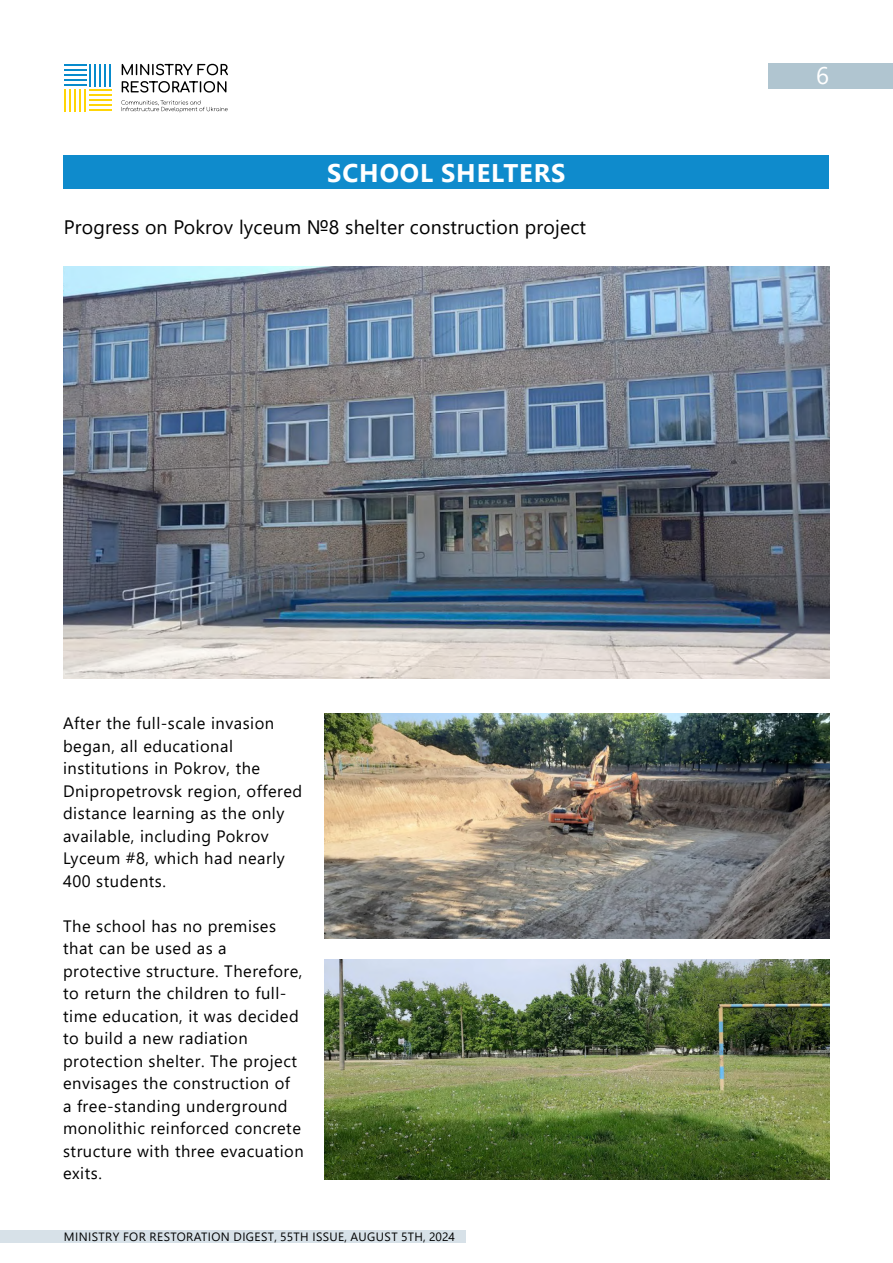
<style>
.page{position:relative;width:893px;height:1263px;background:#fff}
.page>*{position:absolute;margin:0;border:0;box-sizing:border-box;transform-origin:0 0}
.t1{font:700 25.5px "Segoe UI";letter-spacing:.035em;color:#fff}
.t2{font:24px "Segoe UI";color:#fff}
.t3{font:19.5px "Segoe UI";letter-spacing:.01em;color:#000}
.t4{font:16.5px/22.5px "Segoe UI";letter-spacing:.03em;color:#000}
.t5{font:12px "Segoe UI";letter-spacing:.035em;color:#000}
</style>
<div class="page">
<div style="left:0;top:1230px;width:465px;height:12px;background:#d7e1e8"></div>
<div style="left:768px;top:64px;width:125px;height:25px;background:#b0c5d0"></div>
<hr style="left:64px;top:64px;width:22px;height:2px;background:#088bcc">
<hr style="left:64px;top:84px;width:22px;height:2px;background:#088bcc">
<hr style="left:64px;top:74px;width:22px;height:2px;background:#088bcc">
<hr style="left:64px;top:79px;width:22px;height:2px;background:#088bcc">
<hr style="left:64px;top:69px;width:22px;height:2px;background:#088bcc">
<hr style="left:109px;top:64px;width:2px;height:22px;background:#088bcc">
<hr style="left:89px;top:64px;width:2px;height:22px;background:#088bcc">
<hr style="left:99px;top:64px;width:2px;height:22px;background:#088bcc">
<hr style="left:94px;top:64px;width:2px;height:22px;background:#088bcc">
<hr style="left:104px;top:64px;width:2px;height:22px;background:#088bcc">
<hr style="left:89px;top:109px;width:22px;height:2px;background:#ffd508">
<hr style="left:89px;top:89px;width:22px;height:2px;background:#ffd508">
<hr style="left:89px;top:99px;width:22px;height:2px;background:#ffd508">
<hr style="left:89px;top:94px;width:22px;height:2px;background:#ffd508">
<hr style="left:89px;top:104px;width:22px;height:2px;background:#ffd508">
<hr style="left:64px;top:89px;width:2px;height:22px;background:#ffd508">
<hr style="left:84px;top:89px;width:2px;height:22px;background:#ffd508">
<hr style="left:74px;top:89px;width:2px;height:22px;background:#ffd508">
<hr style="left:79px;top:89px;width:2px;height:22px;background:#ffd508">
<hr style="left:69px;top:89px;width:2px;height:22px;background:#ffd508">
<svg style="left:121px;top:100px;width:107px;height:12px"></svg>
<svg style="left:122px;top:64px;width:106px;height:11px"></svg>
<svg style="left:122px;top:81px;width:104px;height:12px"></svg>
<img style="left:64px;top:266px;width:765px;height:413px">
<img style="left:325px;top:714px;width:504px;height:224px">
<img style="left:325px;top:960px;width:504px;height:219px">
<div style="left:64px;top:156px;width:765px;height:33px;background:#0f8bcc"></div>
<h1 class="t1" style="left:327px;top:148px;width:240px">SCHOOL SHELTERS</h1>
<p class="t3" style="left:64px;top:209px;width:524px">Progress on Pokrov lyceum №8 shelter construction project</p>
<p class="t4" style="left:63px;top:710px;width:241px">After the full-scale invasion began, all educational institutions in Pokrov, the<br>Dnipropetrovsk region, offered distance learning as the only available, including Pokrov<br>Lyceum #8, which had nearly<br>400 students.</p>
<p class="t4" style="left:63px;top:913px;width:242px">The school has no premises that can be used as a protective structure. Therefore, to return the children to full&shy;time education, it was decided to build a new radiation protection shelter. The project envisages the construction of<br>a free-standing underground monolithic reinforced concrete structure with three evacuation exits.</p>
<p class="t5" style="left:64px;top:1225px;width:392px">MINISTRY FOR RESTORATION DIGEST, 55TH ISSUE, AUGUST 5TH, 2024</p>
<h2 class="t2" style="left:816px;top:53px;width:14px">6</h2>
</div>
